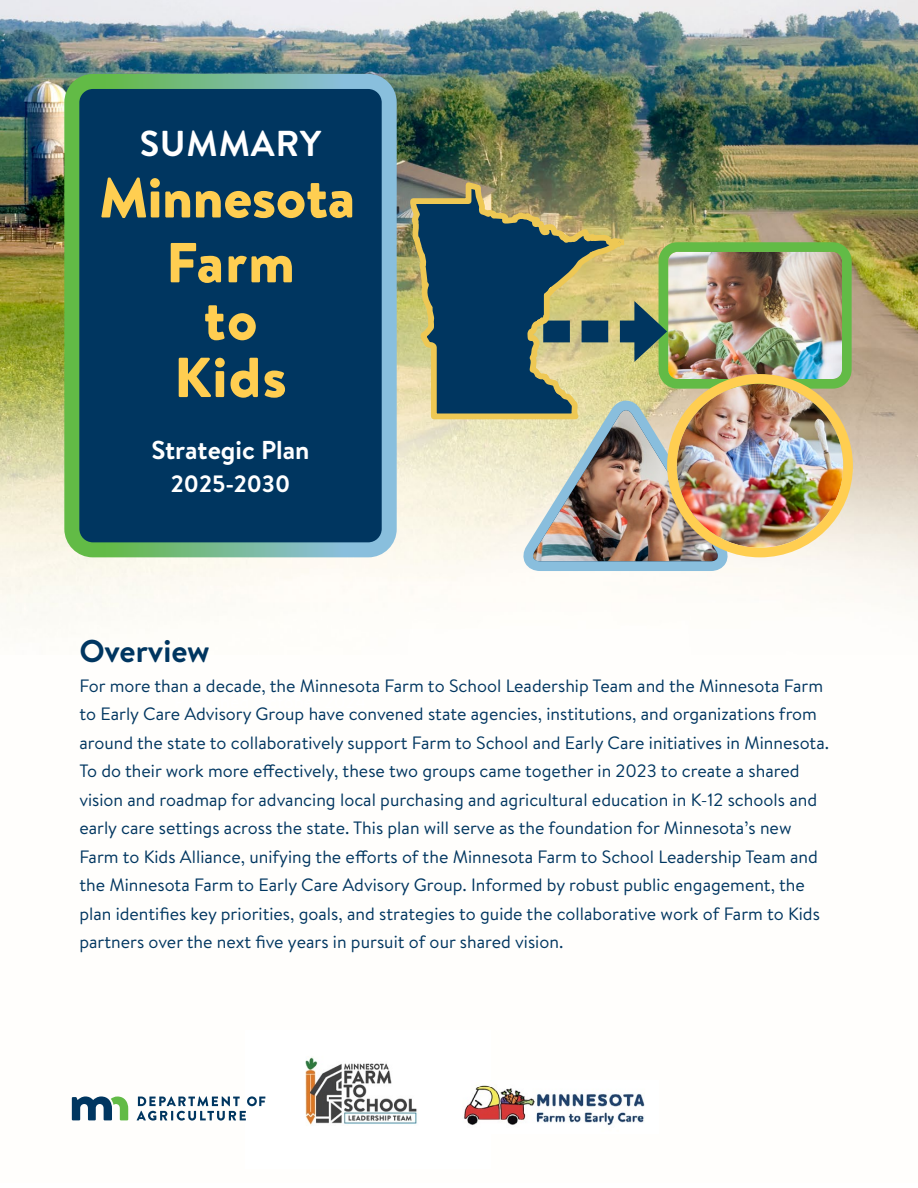
<style>
.page{position:relative;width:918px;height:1188px;background:#fff}
.page>*{position:absolute;margin:0;border:0;box-sizing:border-box;transform-origin:0 0}
.t1{font:900 56.25px/57.3px "Brandon Text";letter-spacing:.025em;color:#ffce51;text-align:center}
.t2{font:900 56.25px "Brandon Text";letter-spacing:-.005em;color:#ffce51}
.t3{font:700 36px "Brandon Grotesque";letter-spacing:.02em;color:#fff}
.H2_BLUE{font:700 31.5px "Brandon Text";color:#003660}
.t4{font:700 25.8px "Brandon Text";color:#fff}
.t5{font:700 23.7px "Brandon Text";color:#fff}
.t6{font:17.85px/28.5px "Brandon Text";color:#003660}
</style>
<div class="page">
<img style="left:0;top:0;width:918px;height:1121px">
<div style="left:72px;top:81px;width:317px;height:469px;background:#003660;border-radius:21px"></div>
<div style="left:64px;top:74px;width:333px;height:483px;border:15px solid #fff;border-radius:21px"></div>
<img style="left:514px;top:396px;width:222px;height:181px">
<img style="left:670px;top:253px;width:171px;height:125px">
<div style="left:659px;top:242px;width:193px;height:147px;border:10px solid #62bb46;border-radius:14px"></div>
<img style="left:677px;top:384px;width:166px;height:164px">
<div style="left:667px;top:374px;width:186px;height:183px;border:10px solid #ffce51;border-radius:50%"></div>
<svg style="left:628px;top:301px;width:39px;height:61px;background:#5a8163"></svg>
<svg style="left:406px;top:180px;width:222px;height:241px;background:#65796b"></svg>
<svg style="left:610px;top:236px;width:16px;height:15px"></svg>
<svg style="left:412px;top:242px;width:15px;height:16px"></svg>
<img style="left:246px;top:1031px;width:245px;height:94px">
<img style="left:455px;top:1080px;width:203px;height:46px">
<svg style="left:72px;top:1096px;width:56px;height:24px"></svg>
<svg style="left:137px;top:1096px;width:128px;height:25px"></svg>
<h1 class="t3" style="left:140px;top:118px;width:183px">SUMMARY</h1>
<h1 class="t2" style="left:99px;top:158px;width:258px">Minnesota</h1>
<h1 class="t1" style="left:166px;top:233px;width:130px">Farm to<br>Kids</h1>
<h1 class="t4" style="left:152px;top:432px;width:159px">Strategic Plan</h1>
<h1 class="t5" style="left:171px;top:467px;width:121px">2025-2030</h1>
<h2 class="H2_BLUE" style="left:79px;top:629px;width:132px">Overview</h2>
<p class="t6" style="left:79px;top:671px;width:751px">For more than a decade, the Minnesota Farm to School Leadership Team and the Minnesota Farm to Early Care Advisory Group have convened state agencies, institutions, and organizations from around the state to collaboratively support Farm to School and Early Care initiatives in Minnesota.<br>To do their work more effectively, these two groups came together in 2023 to create a shared vision and roadmap for advancing local purchasing and agricultural education in K-12 schools and early care settings across the state. This plan will serve as the foundation for Minnesota’s new Farm to Kids Alliance, unifying the efforts of the Minnesota Farm to School Leadership Team and the Minnesota Farm to Early Care Advisory Group. Informed by robust public engagement, the plan identifies key priorities, goals, and strategies to guide the collaborative work of Farm to Kids partners over the next five years in pursuit of our shared vision.</p>
</div>
